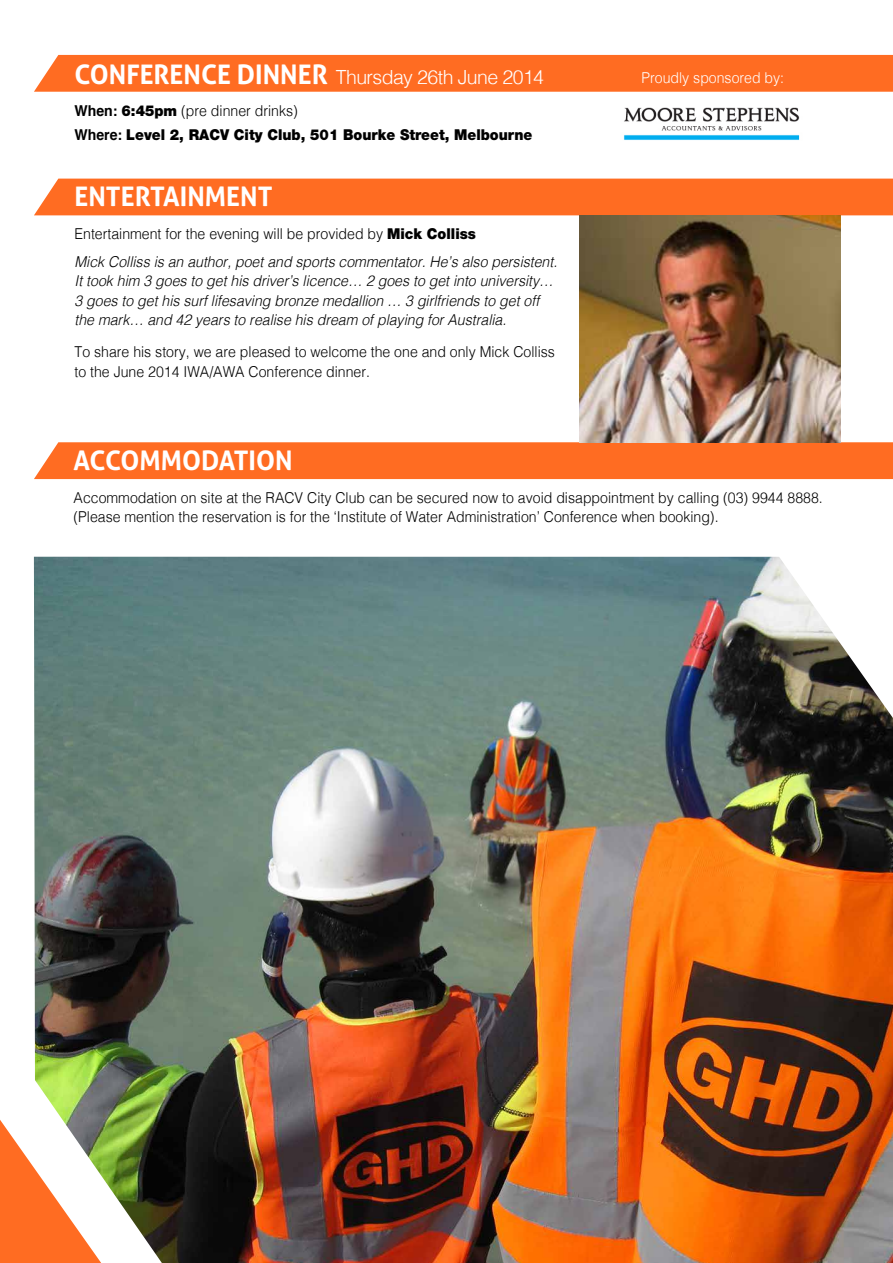
<style>
.page{position:relative;width:893px;height:1263px;background:#fff}
.page>*{position:absolute;margin:0;border:0;box-sizing:border-box;transform-origin:0 0}
.t1{font:700 27px "Aller";color:#fff}
.t2{font:300 19.5px "Helvetica";letter-spacing:-.03em;color:#fff}
.t3{font:300 15px/19.5px "Helvetica";color:#000;scale:.94 1}
.t4{font:italic 300 15px/19.5px "Helvetica";color:#000;scale:.94 1}
.t5{font:900 15px "Helvetica Neue";color:#000;scale:.94 1}
.t6{font:300 15px "Helvetica";color:#fff;scale:.94 1}
.s1{font-family:"Aller";font-weight:700;font-size:27px}
.s2{font-weight:700}
.s3{font-family:"Helvetica Neue";font-weight:900}
.s4{font-family:"Helvetica";font-weight:700}
.s5{font-style:normal}
.s6{font-family:"Helvetica Neue";font-weight:900;font-style:normal}
</style>
<div class="page">
<div style="left:34px;top:55px;width:859px;height:37px;background:#ff6c22"></div>
<div style="left:34px;top:179px;width:859px;height:36px;background:#ff6c22"></div>
<div style="left:34px;top:442px;width:859px;height:37px;background:#ff6c22"></div>
<img style="left:580px;top:215px;width:260px;height:227px">
<img style="left:34px;top:557px;width:859px;height:706px">
<svg style="left:0;top:1120px;width:101px;height:143px"></svg>
<svg style="left:761px;top:556px;width:132px;height:162px"></svg>
<img style="left:623px;top:107px;width:177px;height:33px">
<h2 class="t2" style="left:75px;top:60px;width:471px"><span class="s1">CONFERENCE DINNER</span> Thursday 26th June 2014</h2>
<p class="t3" style="left:75px;top:100px;width:239px"><span class="s2">When:</span> <span class="s3">6:45pm</span> (pre dinner drinks)</p>
<p class="t5" style="left:75px;top:125px;width:489px"><span class="s4">Where:</span> Level 2, RACV City Club, 501 Bourke Street, Melbourne</p>
<h1 class="t1" style="left:75px;top:180px;width:199px">ENTERTAINMENT</h1>
<p class="t4" style="left:75px;top:218px;width:515px;line-height:28px"><span class="s5">Entertainment for the evening will be provided by</span> <span class="s6">Mick Colliss<br></span>Mick Colliss is an author, poet and sports commentator. He’s also persistent.</p>
<p class="t4" style="left:75px;top:270px;width:511px">It took him 3 goes to get his driver’s licence… 2 goes to get into university…<br>3 goes to get his surf lifesaving bronze medallion … 3 girlfriends to get off the mark… and 42 years to realise his dream of playing for Australia.</p>
<p class="t3" style="left:75px;top:341px;width:513px">To share his story, we are pleased to welcome the one and only Mick Colliss to the June 2014 IWA/AWA Conference dinner.</p>
<p class="t6" style="left:642px;top:65px;width:153px">Proudly sponsored by:</p>
<h1 class="t1" style="left:74px;top:444px;width:220px">ACCOMMODATION</h1>
<p class="t3" style="left:74px;top:486px;width:798px">Accommodation on site at the RACV City Club can be secured now to avoid disappointment by calling (03) 9944 8888. (Please mention the reservation is for the ‘Institute of Water Administration’ Conference when booking).</p>
</div>
